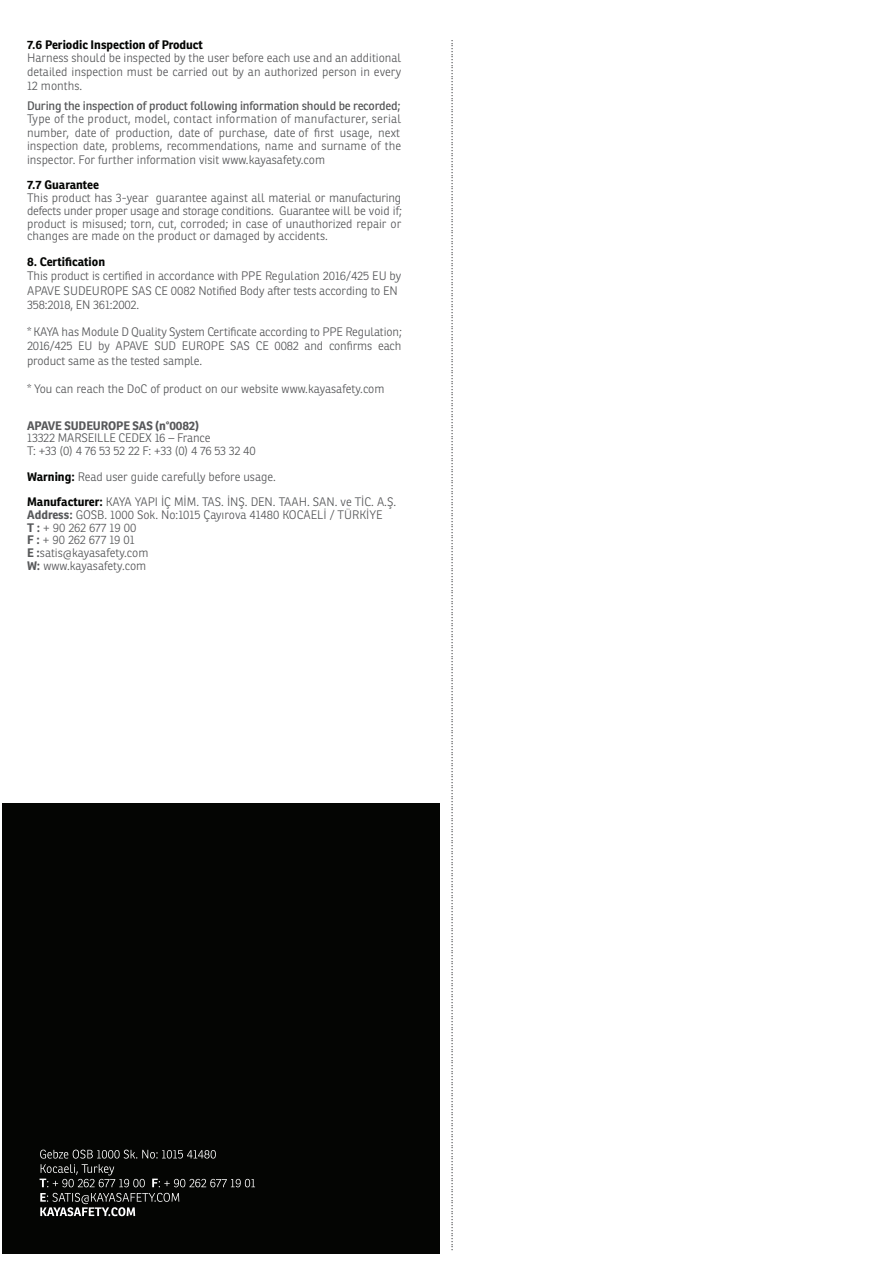
<style>
.page{position:relative;width:893px;height:1263px;background:#fff}
.page>*{position:absolute;margin:0;border:0;box-sizing:border-box;transform-origin:0 0}
.t1{font:300 12px/12.8px "Ronnia";color:#57585a;text-align:justify}
.t2{font:12px "Ronnia";letter-spacing:-.02em;color:#57585a}
.t3{font:700 12px "Ronnia";color:#040503}
.t4{font:700 12px "Ronnia";letter-spacing:-.01em;color:#57585a}
.s1{font-weight:700;color:#040503}
.s2{font-weight:700}
</style>
<div class="page">
<div style="left:2px;top:803px;width:438px;height:451px;background:#040503"></div>
<svg style="left:40px;top:1193px;width:139px;height:23px"></svg>
<svg style="left:40px;top:1164px;width:215px;height:23px"></svg>
<svg style="left:40px;top:1149px;width:176px;height:9px"></svg>
<p class="t3" style="left:27px;top:37px;width:178px">7.6 Periodic Inspection of Product</p>
<p class="t1" style="left:27px;top:51px;width:376px;line-height:14px">Harness should be inspected by the user before each use and an additional detailed inspection must be carried out by an authorized person in every 12 months.</p>
<p class="t2" style="left:27px;top:98px;width:375px">During the inspection of product following information should be recorded;</p>
<p class="t1" style="left:27px;top:112px;width:376px;line-height:13.5px">Type of the product, model, contact information of manufacturer, serial number, date of production, date of purchase, date of first usage, next inspection date, problems, recommendations, name and surname of the inspector. For further information visit www.kayasafety.com</p>
<p class="t3" style="left:27px;top:177px;width:73px">7.7 Guarantee</p>
<p class="t1" style="left:27px;top:191px;width:376px">This product has 3-year guarantee against all material or manufacturing defects under proper usage and storage conditions. Guarantee will be void if; product is misused; torn, cut, corroded; in case of unauthorized repair or changes are made on the product or damaged by accidents.</p>
<p class="t3" style="left:27px;top:254px;width:80px">8. Certification</p>
<p class="t1" style="left:27px;top:269px;width:376px;line-height:14.4px;text-align:left">This product is certified in accordance with PPE Regulation 2016/425 EU by<br>APAVE SUDEUROPE SAS CE 0082 Notified Body after tests according to EN<br>358:2018, EN 361:2002.</p>
<p class="t1" style="left:27px;top:325px;width:376px;line-height:14.2px">* KAYA has Module D Quality System Certificate according to PPE Regulation; 2016/425 EU by APAVE SUD EUROPE SAS CE 0082 and confirms each product same as the tested sample.</p>
<p class="t1" style="left:27px;top:382px;width:359px">* You can reach the DoC of product on our website www.kayasafety.com</p>
<p class="t4" style="left:27px;top:418px;width:173px">APAVE SUDEUROPE SAS (n°0082)</p>
<p class="t1" style="left:27px;top:432px;width:230px">13322 MARSEILLE CEDEX 16 – France<br>T: +33 (0) 4 76 53 52 22 F: +33 (0) 4 76 53 32 40</p>
<p class="t1" style="left:27px;top:464px;width:370px;line-height:25.5px"><span class="s1">Warning:</span> Read user guide carefully before usage.<br><span class="s1">Manufacturer:</span> KAYA YAPI İÇ MİM. TAS. İNŞ. DEN. TAAH. SAN. ve TİC. A.Ş.</p>
<p class="t1" style="left:27px;top:508px;width:357px;text-align:left"><span class="s2">Address:</span> GOSB. 1000 Sok. No:1015 Çayırova 41480 KOCAELİ / TÜRKİYE<br><span class="s2">T :</span> + 90 262 677 19 00<br><span class="s2">F :</span> + 90 262 677 19 01<br><span class="s2">E :</span>satis@kayasafety.com<br><span class="s2">W:</span> www.kayasafety.com</p>
<p class="t1" style="left:442px;top:1251px;width:1213px;rotate:-90deg">.........................................................................................................................................................................................................................................................................................................................................................................................................................................................</p>
</div>
